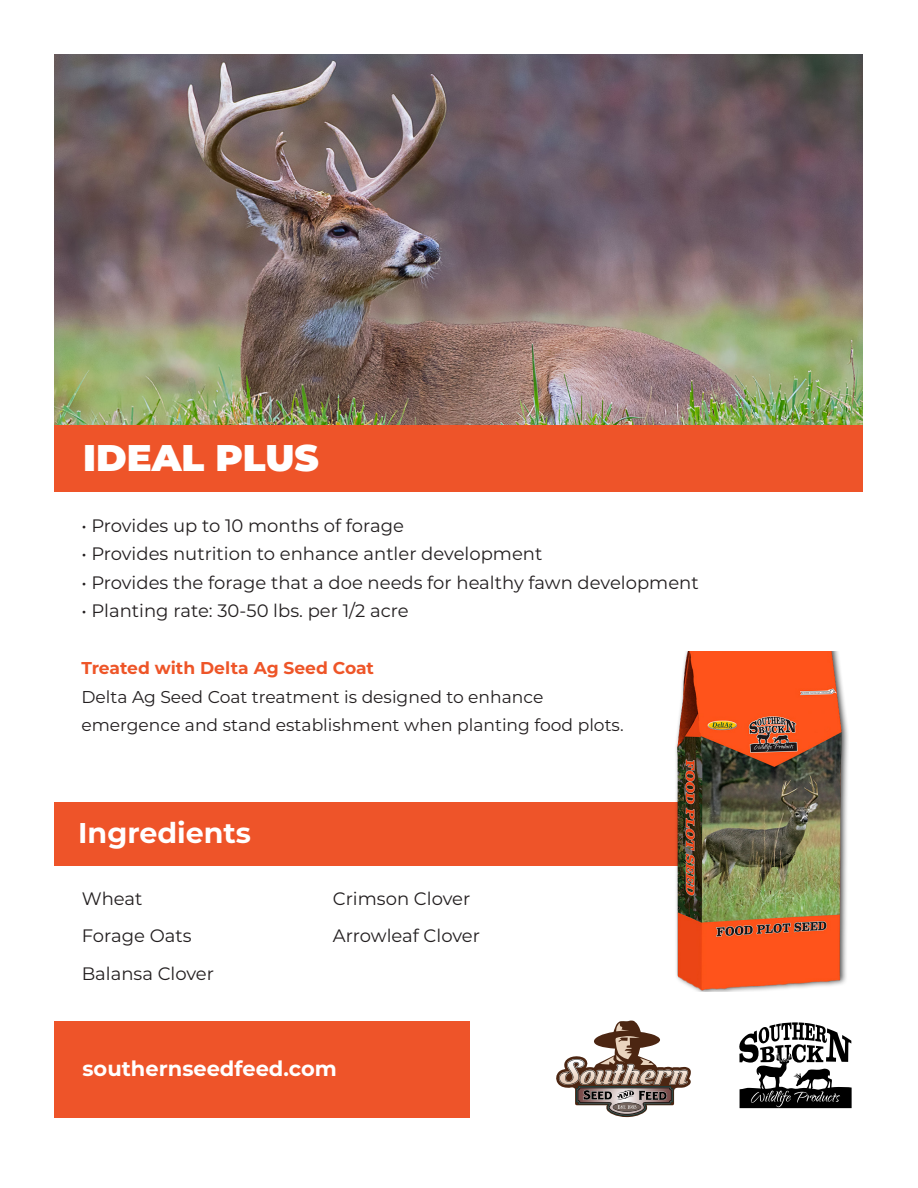
<style>
.page{position:relative;width:918px;height:1188px;background:#fff}
.page>*{position:absolute;margin:0;border:0;box-sizing:border-box;transform-origin:0 0}
.t1{font:900 37.05px "Montserrat";color:#fff}
.t2{font:700 28.5px "Montserrat";color:#fff}
.t3{font:700 21px "Montserrat";color:#fff}
.t4{font:18px "Montserrat";color:#231f20}
.t5{font:17.1px "Montserrat";color:#231f20}
.t6{font:700 17.1px "Montserrat";color:#ee5528}
</style>
<div class="page">
<div style="left:54px;top:803px;width:651px;height:63px;background:#ee5429"></div>
<img style="left:54px;top:54px;width:808px;height:371px">
<div style="left:54px;top:425px;width:808px;height:67px;background:#ee5429"></div>
<div style="left:54px;top:1021px;width:415px;height:97px;background:#ee5429"></div>
<svg style="left:556px;top:1021px;width:135px;height:96px"></svg>
<svg style="left:739px;top:1022px;width:113px;height:86px"></svg>
<img style="left:635px;top:652px;width:213px;height:340px">
<p class="t1" style="left:83px;top:430px;width:237px">IDEAL PLUS</p>
<p class="t4" style="left:81px;top:513px;width:324px">• Provides up to 10 months of forage</p>
<p class="t4" style="left:81px;top:542px;width:463px">• Provides nutrition to enhance antler development</p>
<p class="t4" style="left:81px;top:570px;width:619px">• Provides the forage that a doe needs for healthy fawn development</p>
<p class="t4" style="left:81px;top:599px;width:329px">• Planting rate: 30-50 lbs. per 1/2 acre</p>
<p class="t6" style="left:81px;top:656px;width:294px">Treated with Delta Ag Seed Coat</p>
<p class="t5" style="left:81px;top:685px;width:464px">Delta Ag Seed Coat treatment is designed to enhance</p>
<p class="t5" style="left:81px;top:714px;width:544px">emergence and stand establishment when planting food plots.</p>
<p class="t2" style="left:78px;top:812px;width:174px">Ingredients</p>
<p class="t4" style="left:82px;top:886px;width:62px">Wheat</p>
<p class="t4" style="left:82px;top:923px;width:111px">Forage Oats</p>
<p class="t4" style="left:82px;top:961px;width:134px">Balansa Clover</p>
<p class="t4" style="left:333px;top:886px;width:139px">Crimson Clover</p>
<p class="t4" style="left:333px;top:923px;width:149px">Arrowleaf Clover</p>
<p class="t3" style="left:82px;top:1054px;width:256px">southernseedfeed.com</p>
</div>
